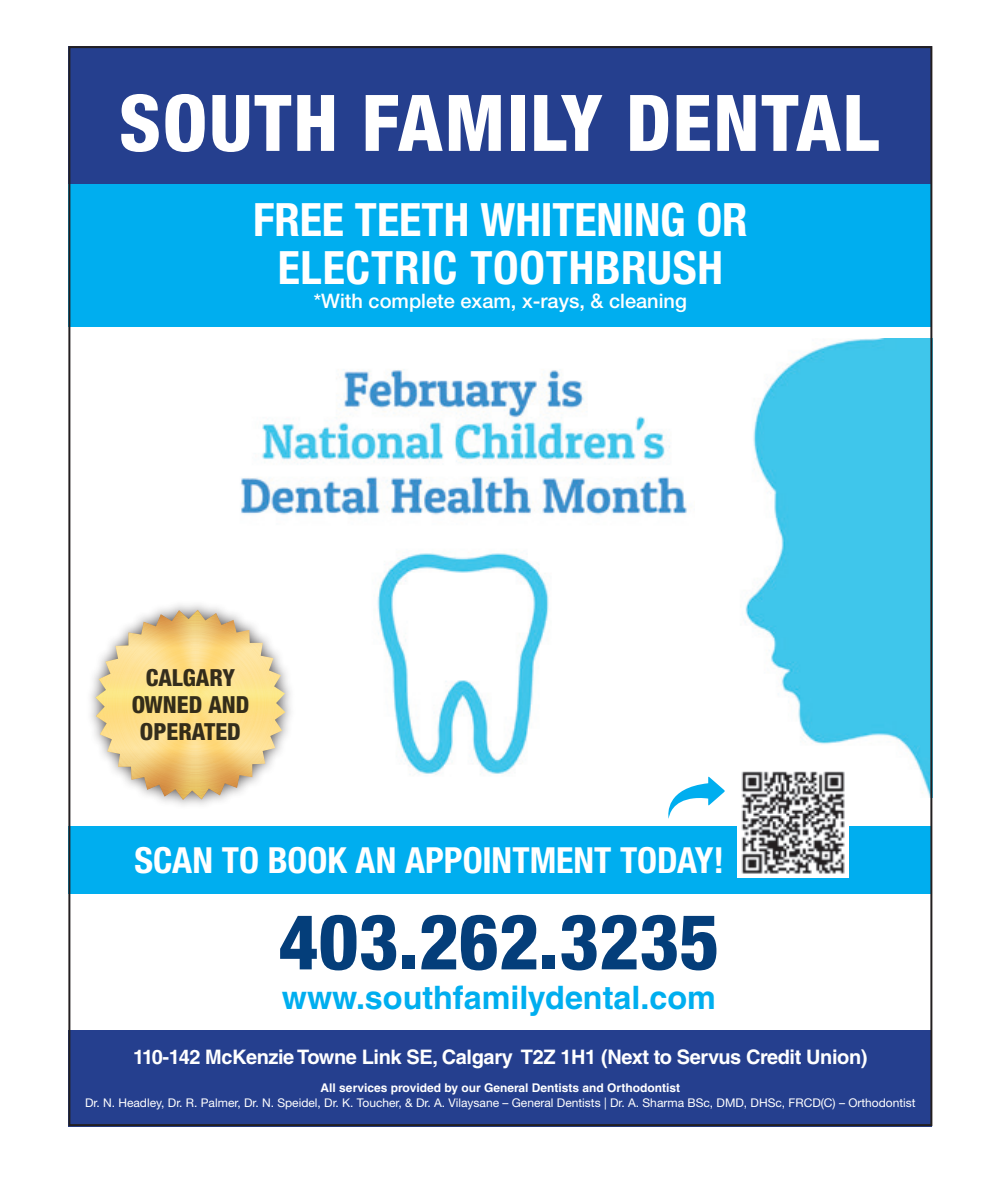
<style>
.page{position:relative;width:990px;height:1188px;background:#fff}
.page>*{position:absolute;margin:0;border:0;box-sizing:border-box;transform-origin:0 0}
.t1{font:800 condensed 78.2px "Helvetica Neue LT Std";letter-spacing:.02em;color:#fff}
.t2{font:800 condensed 77px "Helvetica Neue LT Std";color:#043e7a}
.t3{font:700 condensed 46px/48px "Helvetica Neue LT Std";letter-spacing:.01em;color:#fff;text-align:center}
.t4{font:700 condensed 36px "Helvetica Neue LT Std";letter-spacing:-.005em;color:#fff}
.t5{font:700 32.4px "Helvetica LT Std";color:#00aeef}
.t6{font:800 condensed 23.6px/27.2px "Helvetica Neue LT Std";color:#010000;text-align:center}
.t7{font:700 20px "Helvetica LT Std";letter-spacing:-.02em;color:#fff}
.t8{font:500 20px "Helvetica Neue LT Std";color:#fff}
.t9{font:12px/14.4px "Helvetica Neue LT Std";color:#fff;text-align:center}
.s1{font-family:"Helvetica LT Std";font-weight:700}
</style>
<div class="page">
<img style="left:240px;top:369px;width:447px;height:406px">
<div style="left:68px;top:827px;width:864px;height:67px;background:#00aeef"></div>
<img style="left:745px;top:339px;width:184px;height:457px">
<div style="left:68px;top:46px;width:864px;height:138px;background:#253f8e"></div>
<div style="left:68px;top:1030px;width:864px;height:96px;background:#253f8e"></div>
<div style="left:85px;top:599px;width:211px;height:212px;background:#231f20;opacity:.75"></div>
<svg style="left:95px;top:610px;width:190px;height:190px"></svg>
<div style="left:68px;top:184px;width:864px;height:143px;background:#00aeef"></div>
<img style="left:738px;top:766px;width:111px;height:112px">
<svg style="left:668px;top:777px;width:57px;height:42px"></svg>
<p class="t1" style="left:119px;top:75px;width:761px">SOUTH FAMILY DENTAL</p>
<p class="t3" style="left:253px;top:195px;width:496px">FREE TEETH WHITENING OR<br>ELECTRIC TOOTHBRUSH</p>
<p class="t8" style="left:314px;top:289px;width:375px">*With complete exam, x-rays, &amp; cleaning</p>
<h3 class="t6" style="left:131px;top:664px;width:120px">CALGARY<br>OWNED AND<br>OPERATED</h3>
<p class="t4" style="left:134px;top:838px;width:591px">SCAN TO BOOK AN APPOINTMENT TODAY!</p>
<p class="t2" style="left:278px;top:894px;width:442px">403.262.3235</p>
<p class="t5" style="left:282px;top:978px;width:436px">www.southfamilydental.com</p>
<p class="t7" style="left:133px;top:1045px;width:736px">110-142 McKenzie Towne Link SE, Calgary T2Z 1H1 (Next to Servus Credit Union)</p>
<p class="t9" style="left:85px;top:1081px;width:832px"><span class="s1">All services provided by our General Dentists and Orthodontist<br></span>Dr. N. Headley, Dr. R. Palmer, Dr. N. Speidel, Dr. K. Toucher, &amp; Dr. A. Vilaysane – General Dentists | Dr. A. Sharma BSc, DMD, DHSc, FRCD(C) – Orthodontist</p>
</div>
